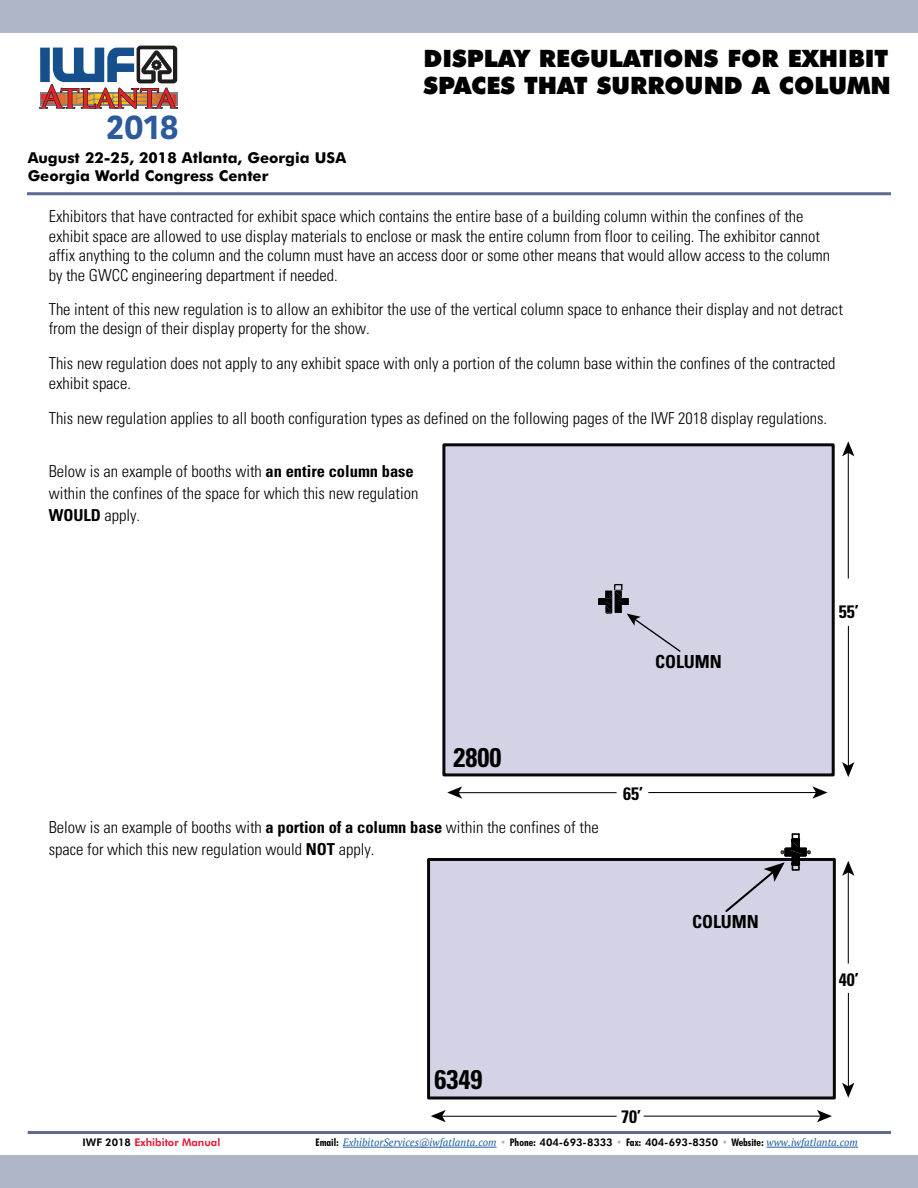
<style>
.page{position:relative;width:918px;height:1188px;background:#fff}
.page>*{position:absolute;margin:0;border:0;box-sizing:border-box;transform-origin:0 0}
.t1{font:700 34.65px "Kohinoor Devanagari";color:#2b5a9d}
.t2{font:700 condensed 27px "Univers";color:#000}
.t3{font:900 24px/27px "Futura BT";color:#000}
.t4{font:700 condensed 18px "Univers";color:#000}
.t5{font:300 condensed 16.5px/19.8px "Univers";color:#000}
.t6{font:700 15px/18px "Futura BT";color:#000}
.t7{font:italic 10.5px "PT Serif";color:#215e9e}
.t8{font:800 10.5px "Futura BT";color:#e31837}
.s1{font-weight:700}
.s2{color:#000}
.s3{font-family:"Futura BT";font-weight:700;font-style:normal;font-stretch:condensed;color:#000}
.s4{font-family:"Futura BT";font-weight:900;font-style:normal;color:#afb6c8}
.s5{font-family:"Futura BT";font-weight:800;font-style:normal;color:#000}
.s6{font-family:"Futura BT";font-weight:800;font-style:normal;color:#afb6c8}
</style>
<div class="page">
<div style="left:0;top:1156px;width:918px;height:32px;background:#afb6c8"></div>
<div style="left:0;top:0;width:918px;height:32px;background:#afb6c8"></div>
<svg style="left:39px;top:45px;width:140px;height:64px"></svg>
<hr style="left:343px;top:1147px;width:154px;height:1px;background:#215e9e">
<hr style="left:767px;top:1147px;width:91px;height:1px;background:#215e9e">
<hr style="left:28px;top:1131px;width:863px;height:3px;background:#5f6b8e">
<hr style="left:27px;top:192px;width:864px;height:3px;background:#5f6b8e">
<div style="left:429px;top:859px;width:405px;height:239px;background:#d4d3e6"></div>
<div style="left:427px;top:858px;width:409px;height:241px;border:3px solid #080808"></div>
<div style="left:444px;top:445px;width:389px;height:330px;background:#d4d3e6"></div>
<div style="left:442px;top:443px;width:393px;height:333px;border:3px solid #080808"></div>
<svg style="left:598px;top:584px;width:83px;height:68px"></svg>
<svg style="left:724px;top:833px;width:87px;height:79px"></svg>
<hr style="left:848px;top:626px;width:1px;height:141px;background:#000">
<hr style="left:458px;top:792px;width:159px;height:1px;background:#000">
<svg style="left:842px;top:441px;width:12px;height:15px"></svg>
<svg style="left:812px;top:786px;width:15px;height:13px"></svg>
<svg style="left:842px;top:762px;width:12px;height:15px"></svg>
<svg style="left:447px;top:786px;width:15px;height:13px"></svg>
<hr style="left:848px;top:453px;width:1px;height:126px;background:#000">
<hr style="left:648px;top:792px;width:170px;height:1px;background:#000">
<hr style="left:441px;top:1116px;width:176px;height:1px;background:#000">
<svg style="left:817px;top:1110px;width:15px;height:12px"></svg>
<svg style="left:431px;top:1110px;width:15px;height:12px"></svg>
<hr style="left:644px;top:1116px;width:178px;height:1px;background:#000">
<hr style="left:848px;top:993px;width:1px;height:94px;background:#000">
<svg style="left:842px;top:861px;width:12px;height:15px"></svg>
<svg style="left:842px;top:1083px;width:12px;height:15px"></svg>
<hr style="left:848px;top:871px;width:1px;height:93px;background:#000">
<h1 class="t1" style="left:106px;top:104px;width:74px">2018</h1>
<p class="t6" style="left:28px;top:149px;width:320px">August 22-25, 2018 Atlanta, Georgia USA<br>Georgia World Congress Center</p>
<h3 class="t3" style="left:423px;top:45px;width:469px">DISPLAY REGULATIONS FOR EXHIBIT<br>SPACES THAT SURROUND A COLUMN</h3>
<p class="t5" style="left:49px;top:206px;width:783px">Exhibitors that have contracted for exhibit space which contains the entire base of a building column within the confines of the exhibit space are allowed to use display materials to enclose or mask the entire column from floor to ceiling. The exhibitor cannot affix anything to the column and the column must have an access door or some other means that would allow access to the column by the GWCC engineering department if needed.</p>
<p class="t5" style="left:49px;top:299px;width:796px">The intent of this new regulation is to allow an exhibitor the use of the vertical column space to enhance their display and not detract from the design of their display property for the show.</p>
<p class="t5" style="left:49px;top:354px;width:788px">This new regulation does not apply to any exhibit space with only a portion of the column base within the confines of the contracted exhibit space.</p>
<p class="t5" style="left:49px;top:408px;width:780px">This new regulation applies to all booth configuration types as defined on the following pages of the IWF 2018 display regulations.</p>
<p class="t5" style="left:49px;top:460px;width:371px;line-height:21.9px">Below is an example of booths with <span class="s1">an entire column base </span>within the confines of the space for which this new regulation<br><span class="s1">WOULD</span> apply.</p>
<p class="t4" style="left:655px;top:650px;width:68px">COLUMN</p>
<h2 class="t2" style="left:453px;top:741px;width:49px">2800</h2>
<p class="t5" style="left:49px;top:816px;width:552px;line-height:21.9px">Below is an example of booths with <span class="s1">a portion of a column base</span> within the confines of the space for which this new regulation would <span class="s1">NOT</span> apply.</p>
<p class="t4" style="left:623px;top:782px;width:21px">65’</p>
<p class="t4" style="left:692px;top:910px;width:68px">COLUMN</p>
<h2 class="t2" style="left:435px;top:1063px;width:49px">6349</h2>
<p class="t4" style="left:621px;top:1106px;width:21px">70’</p>
<p class="t4" style="left:839px;top:600px;width:21px">55’</p>
<p class="t4" style="left:839px;top:968px;width:21px">40’</p>
<p class="t8" style="left:82px;top:1136px;width:139px"><span class="s2">IWF 2018</span> Exhibitor Manual</p>
<p class="t7" style="left:316px;top:1136px;width:544px"><span class="s3">Email:</span> ExhibitorServices@iwfatlanta.com <span class="s4">•</span> <span class="s3">Phone:</span> <span class="s5">404-693-8333</span> <span class="s6">•</span> <span class="s3">Fax:</span> <span class="s5">404-693-8350</span> <span class="s6">•</span> <span class="s3">Website:</span> www.iwfatlanta.com</p>
</div>
